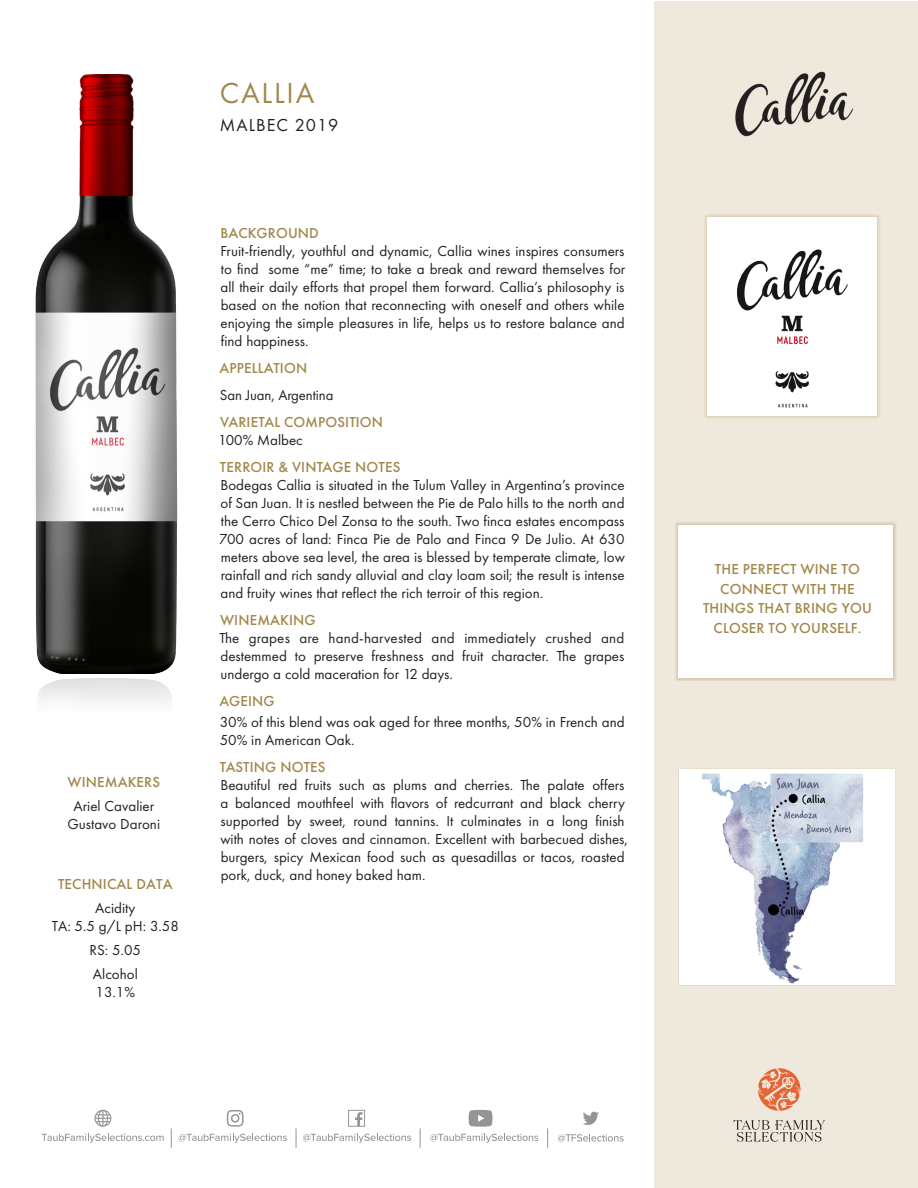
<style>
.page{position:relative;width:918px;height:1188px;background:#fff}
.page>*{position:absolute;margin:0;border:0;box-sizing:border-box;transform-origin:0 0}
.t1{font:30px "Futura PT";letter-spacing:.06em;color:#a2874c}
.t2{font:18px "Futura PT";letter-spacing:.06em;color:#231f20}
.Para_Body{font:15px/18px "Futura PT";color:#231f20;text-align:justify}
.Para_Head{font:500 15px/19.5px "Futura PT";letter-spacing:.01em;color:#a2874c;text-align:center}
.Para_Head-2{font:15px/18px "Futura PT";color:#231f20}
.Para_Body-2{font:500 15px "Futura PT";letter-spacing:.01em;color:#a2874c}
</style>
<div class="page">
<div style="left:654px;top:1px;width:263px;height:1186px;background:#efe8dc"></div>
<img style="left:35px;top:74px;width:143px;height:585px">
<img style="left:37px;top:659px;width:138px;height:43px">
<div style="left:703px;top:214px;width:178px;height:205px;background:#b39758;opacity:.65"></div>
<img style="left:707px;top:218px;width:170px;height:197px">
<div style="left:675px;top:522px;width:221px;height:159px;background:#ddd1ba"></div>
<div style="left:678px;top:525px;width:215px;height:153px;background:#fff"></div>
<div style="left:678px;top:768px;width:217px;height:217px;background:#fff"></div>
<img style="left:702px;top:773px;width:161px;height:211px">
<img style="left:735px;top:71px;width:118px;height:66px">
<svg style="left:558px;top:1134px;width:66px;height:8px"></svg>
<svg style="left:42px;top:1134px;width:122px;height:9px"></svg>
<svg style="left:179px;top:1134px;width:108px;height:9px"></svg>
<svg style="left:303px;top:1134px;width:108px;height:9px"></svg>
<svg style="left:430px;top:1134px;width:108px;height:9px"></svg>
<svg style="left:547px;top:1128px;width:1px;height:20px"></svg>
<svg style="left:296px;top:1128px;width:1px;height:20px"></svg>
<svg style="left:171px;top:1128px;width:1px;height:20px"></svg>
<svg style="left:348px;top:1110px;width:17px;height:17px"></svg>
<svg style="left:227px;top:1110px;width:17px;height:17px"></svg>
<svg style="left:420px;top:1128px;width:1px;height:20px"></svg>
<svg style="left:583px;top:1112px;width:16px;height:13px"></svg>
<svg style="left:94px;top:1110px;width:17px;height:17px"></svg>
<svg style="left:469px;top:1110px;width:23px;height:17px"></svg>
<svg style="left:733px;top:1120px;width:92px;height:22px"></svg>
<svg style="left:758px;top:1068px;width:43px;height:43px"></svg>
<p class="Para_Head" style="left:67px;top:772px;width:94px">WINEMAKERS</p>
<p class="Para_Body" style="left:73px;top:797px;width:82px">Ariel Cavalier</p>
<p class="Para_Body" style="left:68px;top:815px;width:94px">Gustavo Daroni</p>
<p class="Para_Head" style="left:58px;top:874px;width:116px">TECHNICAL DATA</p>
<p class="Para_Body" style="left:52px;top:899px;width:129px;text-align:center">Acidity<br>TA: 5.5 g/L pH: 3.58</p>
<p class="Para_Body" style="left:90px;top:941px;width:53px">RS: 5.05</p>
<p class="Para_Body" style="left:93px;top:965px;width:46px">Alcohol<br>13.1%</p>
<p class="t1" style="left:220px;top:75px;width:96px">CALLIA</p>
<p class="t2" style="left:220px;top:115px;width:120px">MALBEC 2019</p>
<p class="Para_Head" style="left:221px;top:224px;width:100px">BACKGROUND</p>
<p class="Para_Body" style="left:220px;top:242px;width:406px">Fruit-friendly, youthful and dynamic, Callia wines inspires consumers to find some “me” time; to take a break and reward themselves for all their daily efforts that propel them forward. Callia’s philosophy is based on the notion that reconnecting with oneself and others while enjoying the simple pleasures in life, helps us to restore balance and find happiness.</p>
<p class="Para_Body-2" style="left:219px;top:359px;width:89px">APPELLATION</p>
<p class="Para_Body" style="left:220px;top:386px;width:115px">San Juan, Argentina</p>
<p class="Para_Head" style="left:220px;top:413px;width:165px">VARIETAL COMPOSITION</p>
<p class="Para_Body" style="left:218px;top:431px;width:86px">100% Malbec</p>
<p class="Para_Head" style="left:220px;top:458px;width:182px">TERROIR &amp; VINTAGE NOTES</p>
<p class="Para_Body" style="left:219px;top:476px;width:407px">Bodegas Callia is situated in the Tulum Valley in Argentina’s province of San Juan. It is nestled between the Pie de Palo hills to the north and the Cerro Chico Del Zonsa to the south. Two finca estates encompass 700 acres of land: Finca Pie de Palo and Finca 9 De Julio. At 630 meters above sea level, the area is blessed by temperate climate, low rainfall and rich sandy alluvial and clay loam soil; the result is intense and fruity wines that reflect the rich terroir of this region.</p>
<p class="Para_Body-2" style="left:220px;top:611px;width:97px">WINEMAKING</p>
<p class="Para_Body" style="left:220px;top:629px;width:406px">The grapes are hand-harvested and immediately crushed and destemmed to preserve freshness and fruit character. The grapes undergo a cold maceration for 12 days.</p>
<p class="Para_Head" style="left:219px;top:692px;width:57px">AGEING</p>
<p class="Para_Head-2" style="left:220px;top:713px;width:406px">30% of this blend was oak aged for three months, 50% in French and<br>50% in American Oak.</p>
<p class="Para_Head" style="left:220px;top:757px;width:107px">TASTING NOTES</p>
<p class="Para_Body" style="left:220px;top:776px;width:409px;text-align:left">Beautiful red fruits such as plums and cherries. The palate offers a balanced mouthfeel with flavors of redcurrant and black cherry supported by sweet, round tannins. It culminates in a long finish with notes of cloves and cinnamon. Excellent with barbecued dishes, burgers, spicy Mexican food such as quesadillas or tacos, roasted pork, duck, and honey baked ham.</p>
<p class="Para_Head" style="left:703px;top:560px;width:170px">THE PERFECT WINE TO<br>CONNECT WITH THE<br>THINGS THAT BRING YOU<br>CLOSER TO YOURSELF.</p>
</div>
